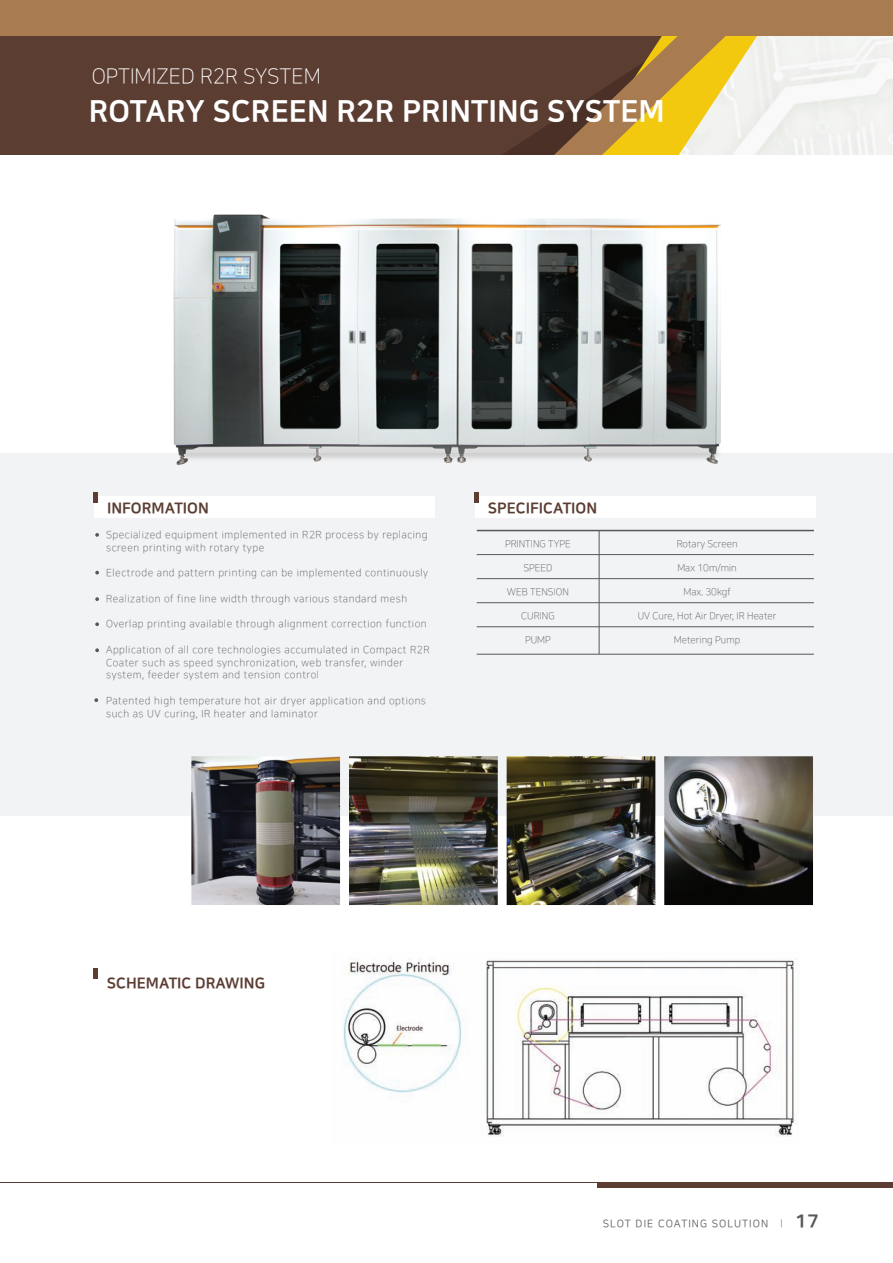
<style>
.page{position:relative;width:893px;height:1263px;background:#fff}
.page>*{position:absolute;margin:0;border:0;box-sizing:border-box;transform-origin:0 0}
.t1{font:30px "Nanum Square EB";color:#fff}
.t2{font:21px "Nanum Square L";color:#fff}
.t3{font:15px "Nanum Square EB";color:#5b3d32}
.t4{font:10.5px "Nanum Square R";letter-spacing:.1em;color:#57585a}
.t5{font:10.2px/12.8px "Nanum Square L";letter-spacing:.05em;color:#57585a}
.t6{font:9.75px "Nanum Square L";color:#57585a}
.s1{font-family:"Nanum Square L"}
.s2{font-family:"Nanum Square EB";font-size:18px}
</style>
<div class="page">
<div style="left:0;top:453px;width:893px;height:363px;background:#f2f3f4"></div>
<div style="left:0;top:33px;width:676px;height:125px;background:#5b3d32"></div>
<img style="left:764px;top:35px;width:129px;height:120px">
<svg style="left:473px;top:35px;width:291px;height:120px"></svg>
<div style="left:0;top:0;width:893px;height:35px;background:#a97b50"></div>
<div style="left:0;top:155px;width:893px;height:59px;background:#fff"></div>
<div style="left:597px;top:1182px;width:296px;height:5px;background:#5b3d32"></div>
<hr style="left:0;top:1182px;width:893px;height:1px;background:#5b3d32">
<div style="left:476px;top:496px;width:340px;height:22px;background:#fff"></div>
<svg style="left:95px;top:533px;width:4px;height:4px"></svg>
<svg style="left:95px;top:648px;width:4px;height:4px"></svg>
<svg style="left:94px;top:698px;width:4px;height:4px"></svg>
<svg style="left:95px;top:622px;width:4px;height:4px"></svg>
<svg style="left:95px;top:597px;width:4px;height:4px"></svg>
<svg style="left:95px;top:571px;width:4px;height:3px"></svg>
<hr style="left:477px;top:530px;width:337px;height:1px;background:#57585a">
<hr style="left:477px;top:554px;width:337px;height:1px;background:#57585a">
<hr style="left:477px;top:578px;width:337px;height:1px;background:#57585a">
<hr style="left:599px;top:530px;width:1px;height:124px;background:#57585a">
<hr style="left:477px;top:602px;width:337px;height:1px;background:#57585a">
<hr style="left:477px;top:626px;width:337px;height:1px;background:#57585a">
<hr style="left:477px;top:654px;width:337px;height:1px;background:#57585a">
<div style="left:95px;top:496px;width:340px;height:22px;background:#fff"></div>
<hr style="left:93px;top:493px;width:4px;height:10px;background:#5b3d32">
<hr style="left:93px;top:968px;width:4px;height:11px;background:#5b3d32">
<img style="left:191px;top:756px;width:622px;height:149px">
<img style="left:173px;top:72px;width:575px;height:549px">
<img style="left:343px;top:959px;width:455px;height:178px">
<p class="t2" style="left:92px;top:65px;width:231px">OPTIMIZED R2R SYSTEM</p>
<p class="t1" style="left:89px;top:95px;width:578px">ROTARY SCREEN R2R PRINTING SYSTEM</p>
<p class="t3" style="left:107px;top:500px;width:103px">INFORMATION</p>
<p class="t5" style="left:106px;top:529px;width:323px">Specialized equipment implemented in R2R process by replacing screen printing with rotary type</p>
<p class="t5" style="left:106px;top:567px;width:324px">Electrode and pattern printing can be implemented continuously</p>
<p class="t5" style="left:106px;top:592px;width:303px">Realization of fine line width through various standard mesh</p>
<p class="t5" style="left:106px;top:618px;width:322px">Overlap printing available through alignment correction function</p>
<p class="t5" style="left:106px;top:643px;width:325px">Application of all core technologies accumulated in Compact R2R<br>Coater such as speed synchronization, web transfer, winder system, feeder system and tension control</p>
<p class="t5" style="left:106px;top:694px;width:321px">Patented high temperature hot air dryer application and options such as UV curing, IR heater and laminator</p>
<p class="t3" style="left:488px;top:500px;width:111px">SPECIFICATION</p>
<p class="t6" style="left:505px;top:539px;width:67px">PRINTING TYPE</p>
<p class="t6" style="left:523px;top:563px;width:31px">SPEED</p>
<p class="t6" style="left:507px;top:587px;width:63px">WEB TENSION</p>
<p class="t6" style="left:521px;top:611px;width:35px">CURING</p>
<p class="t6" style="left:525px;top:635px;width:27px">PUMP</p>
<p class="t6" style="left:677px;top:539px;width:62px">Rotary Screen</p>
<p class="t6" style="left:677px;top:563px;width:61px">Max 10m/min</p>
<p class="t6" style="left:683px;top:587px;width:49px">Max. 30kgf</p>
<p class="t6" style="left:638px;top:611px;width:140px">UV Cure, Hot Air Dryer, IR Heater</p>
<p class="t6" style="left:674px;top:635px;width:68px">Metering Pump</p>
<p class="t3" style="left:107px;top:975px;width:160px">SCHEMATIC DRAWING</p>
<p class="t4" style="left:603px;top:1218px;width:217px">SLOT DIE COATING SOLUTION <span class="s1">l</span> <span class="s2">17</span></p>
</div>
